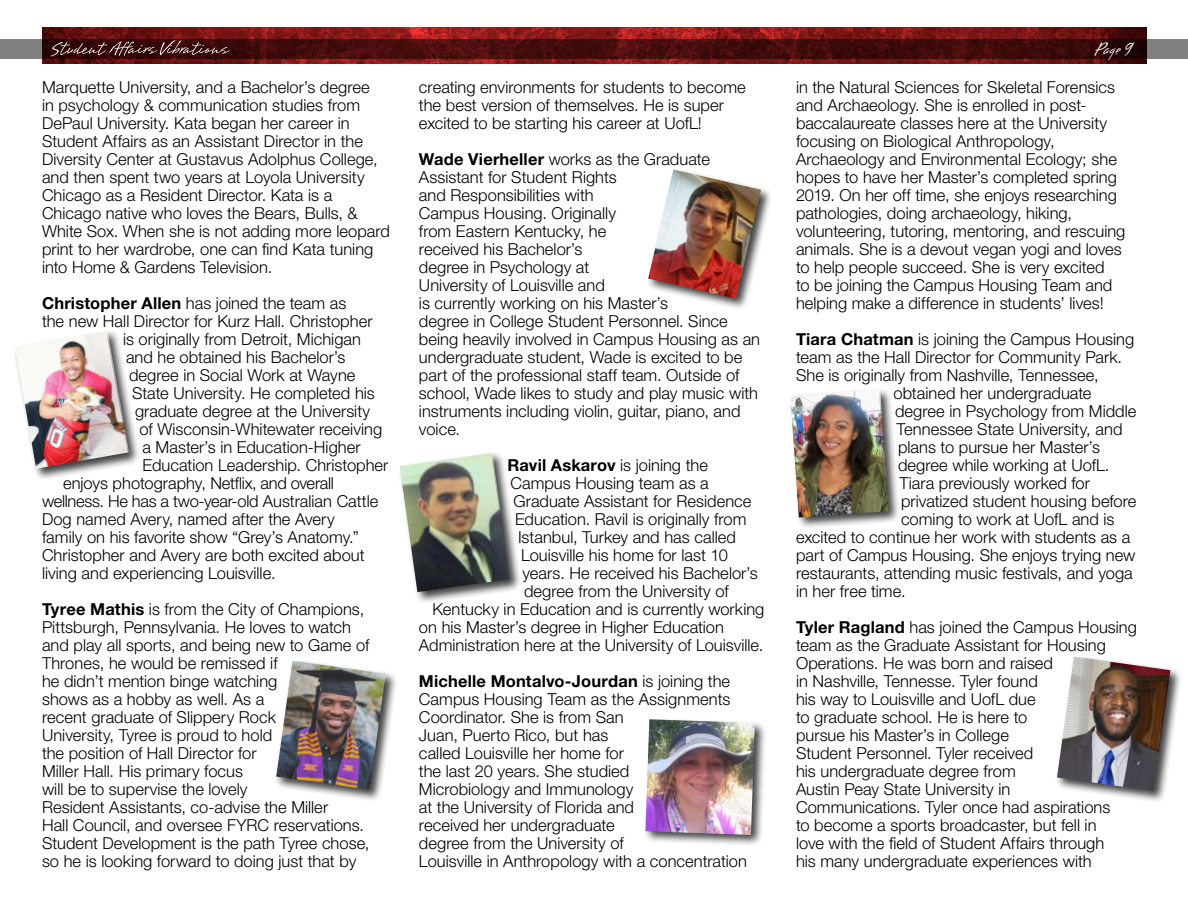
<style>
.page{position:relative;width:1188px;height:918px;background:#fff}
.page>*{position:absolute;margin:0;border:0;box-sizing:border-box;transform-origin:0 0}
.t1{font:22.5px "Brisa Alternates";color:#fff}
.p_body_text{font:300 16.5px/18px "Helvetica Neue LT Std";color:#000}
.p_body_text-2{font:700 16.5px "Helvetica Neue LT Std";letter-spacing:.01em;color:#000}
.s1{font-weight:700}
.s2{font-weight:300}
</style>
<div class="page">
<img style="left:42px;top:27px;width:1104px;height:36px">
<svg style="left:0;top:39px;width:1188px;height:20px;background:#461414"></svg>
<svg style="left:51px;top:40px;width:179px;height:16px;background:#512a2a"></svg>
<div style="left:13px;top:329px;width:127px;height:151px;background:#000;opacity:.75"></div>
<img style="left:15px;top:331px;width:114px;height:138px">
<div style="left:274px;top:658px;width:124px;height:143px;background:#000;opacity:.75"></div>
<img style="left:276px;top:661px;width:110px;height:129px">
<div style="left:646px;top:168px;width:127px;height:143px;background:#000;opacity:.75"></div>
<img style="left:648px;top:170px;width:113px;height:129px">
<div style="left:398px;top:451px;width:124px;height:153px;background:#000;opacity:.75"></div>
<img style="left:400px;top:453px;width:110px;height:139px">
<div style="left:643px;top:717px;width:124px;height:130px;background:#000;opacity:.75"></div>
<img style="left:645px;top:719px;width:110px;height:116px">
<div style="left:788px;top:387px;width:113px;height:143px;background:#000;opacity:.75"></div>
<img style="left:790px;top:390px;width:99px;height:128px">
<div style="left:1054px;top:654px;width:128px;height:149px;background:#000;opacity:.75"></div>
<img style="left:1057px;top:657px;width:113px;height:134px">
<p class="p_body_text" style="left:42px;top:78px;width:350px">Marquette University, and a Bachelor’s degree<br>in psychology &amp; communication studies from DePaul University. Kata began her career in Student Affairs as an Assistant Director in the Diversity Center at Gustavus Adolphus College, and then spent two years at Loyola University Chicago as a Resident Director. Kata is a Chicago native who loves the Bears, Bulls, &amp; White Sox. When she is not adding more leopard print to her wardrobe, one can find Kata tuning into Home &amp; Gardens Television.</p>
<p class="p_body_text" style="left:42px;top:294px;width:306px"><span class="s1">Christopher Allen</span> has joined the team as</p>
<p class="p_body_text" style="left:42px;top:312px;width:332px">the new Hall Director for Kurz Hall. Christopher</p>
<p class="p_body_text" style="left:123px;top:330px;width:240px">is originally from Detroit, Michigan</p>
<p class="p_body_text" style="left:126px;top:348px;width:221px">and he obtained his Bachelor’s</p>
<p class="p_body_text" style="left:129px;top:366px;width:228px">degree in Social Work at Wayne</p>
<p class="p_body_text" style="left:132px;top:384px;width:244px">State University. He completed his</p>
<p class="p_body_text" style="left:135px;top:402px;width:237px">graduate degree at the University</p>
<p class="p_body_text" style="left:140px;top:420px;width:244px">of Wisconsin-Whitewater receiving</p>
<p class="p_body_text" style="left:142px;top:438px;width:220px">a Master’s in Education-Higher</p>
<p class="p_body_text" style="left:142px;top:456px;width:248px">Education Leadership. Christopher</p>
<p class="p_body_text" style="left:63px;top:474px;width:272px">enjoys photography, Netflix, and overall</p>
<p class="p_body_text" style="left:42px;top:492px;width:338px">wellness. He has a two-year-old Australian Cattle</p>
<p class="p_body_text" style="left:42px;top:510px;width:294px">Dog named Avery, named after the Avery</p>
<p class="p_body_text" style="left:42px;top:528px;width:318px">family on his favorite show “Grey’s Anatomy.”</p>
<p class="p_body_text" style="left:42px;top:546px;width:324px">Christopher and Avery are both excited about</p>
<p class="p_body_text" style="left:42px;top:564px;width:235px">living and experiencing Louisville.</p>
<p class="p_body_text" style="left:42px;top:600px;width:329px"><span class="s1">Tyree Mathis</span> is from the City of Champions, Pittsburgh, Pennsylvania. He loves to watch and play all sports, and being new to Game of Thrones, he would be remissed if<br>he didn’t mention binge watching<br>shows as a hobby as well. As a<br>recent graduate of Slippery Rock<br>University, Tyree is proud to hold<br>the position of Hall Director for<br>Miller Hall. His primary focus<br>will be to supervise the lovely<br>Resident Assistants, co-advise the Miller<br>Hall Council, and oversee FYRC reservations.<br>Student Development is the path Tyree chose, so he is looking forward to doing just that by</p>
<p class="p_body_text" style="left:419px;top:78px;width:328px">creating environments for students to become the best version of themselves. He is super excited to be starting his career at UofL!</p>
<p class="p_body_text" style="left:419px;top:150px;width:343px"><span class="s1">Wade Vierheller</span> works as the Graduate Assistant for Student Rights<br>and Responsibilities with<br>Campus Housing. Originally<br>from Eastern Kentucky, he<br>received his Bachelor’s<br>degree in Psychology at<br>University of Louisville and<br>is currently working on his Master’s<br>degree in College Student Personnel. Since being heavily involved in Campus Housing as an undergraduate student, Wade is excited to be part of the professional staff team. Outside of school, Wade likes to study and play music with instruments including violin, guitar, piano, and voice.</p>
<p class="p_body_text-2" style="left:507px;top:455px;width:202px">Ravil Askarov <span class="s2">is joining the</span></p>
<p class="p_body_text" style="left:510px;top:474px;width:200px">Campus Housing team as a</p>
<p class="p_body_text" style="left:513px;top:492px;width:240px">Graduate Assistant for Residence</p>
<p class="p_body_text" style="left:515px;top:510px;width:233px">Education. Ravil is originally from</p>
<p class="p_body_text" style="left:518px;top:528px;width:220px">Istanbul, Turkey and has called</p>
<p class="p_body_text" style="left:521px;top:546px;width:208px">Louisville his home for last 10</p>
<p class="p_body_text" style="left:522px;top:564px;width:237px">years. He received his Bachelor’s</p>
<p class="p_body_text" style="left:524px;top:582px;width:206px">degree from the University of</p>
<p class="p_body_text" style="left:432px;top:600px;width:333px">Kentucky in Education and is currently working</p>
<p class="p_body_text" style="left:419px;top:618px;width:307px">on his Master’s degree in Higher Education</p>
<p class="p_body_text" style="left:419px;top:636px;width:346px">Administration here at the University of Louisville.</p>
<p class="p_body_text" style="left:419px;top:672px;width:329px"><span class="s1">Michelle Montalvo-Jourdan</span> is joining the Campus Housing Team as the Assignments Coordinator. She is from San<br>Juan, Puerto Rico, but has<br>called Louisville her home for<br>the last 20 years. She studied<br>Microbiology and Immunology<br>at the University of Florida and<br>received her undergraduate<br>degree from the University of<br>Louisville in Anthropology with a concentration</p>
<h1 class="t1" style="left:1095px;top:38px;width:40px">Page 9</h1>
<p class="p_body_text" style="left:796px;top:78px;width:331px">in the Natural Sciences for Skeletal Forensics and Archaeology. She is enrolled in post&shy;baccalaureate classes here at the University focusing on Biological Anthropology, Archaeology and Environmental Ecology; she hopes to have her Master’s completed spring 2019. On her off time, she enjoys researching pathologies, doing archaeology, hiking, volunteering, tutoring, mentoring, and rescuing animals. She is a devout vegan yogi and loves to help people succeed. She is very excited<br>to be joining the Campus Housing Team and helping make a difference in students’ lives!</p>
<p class="p_body_text" style="left:796px;top:330px;width:340px"><span class="s1">Tiara Chatman</span> is joining the Campus Housing</p>
<p class="p_body_text" style="left:796px;top:348px;width:328px">team as the Hall Director for Community Park.</p>
<p class="p_body_text" style="left:796px;top:366px;width:304px">She is originally from Nashville, Tennessee,</p>
<p class="p_body_text" style="left:894px;top:384px;width:200px">obtained her undergraduate</p>
<p class="p_body_text" style="left:895px;top:402px;width:243px">degree in Psychology from Middle</p>
<p class="p_body_text" style="left:897px;top:420px;width:227px">Tennessee State University, and</p>
<p class="p_body_text" style="left:898px;top:438px;width:204px">plans to pursue her Master’s</p>
<p class="p_body_text" style="left:898px;top:456px;width:213px">degree while working at UofL.</p>
<p class="p_body_text" style="left:900px;top:474px;width:192px">Tiara previously worked for</p>
<p class="p_body_text" style="left:901px;top:492px;width:237px">privatized student housing before</p>
<p class="p_body_text" style="left:901px;top:510px;width:215px">coming to work at UofL and is</p>
<p class="p_body_text" style="left:796px;top:528px;width:336px">excited to continue her work with students as a</p>
<p class="p_body_text" style="left:796px;top:546px;width:341px">part of Campus Housing. She enjoys trying new</p>
<p class="p_body_text" style="left:796px;top:564px;width:338px">restaurants, attending music festivals, and yoga</p>
<p class="p_body_text" style="left:796px;top:582px;width:111px">in her free time.</p>
<p class="p_body_text" style="left:796px;top:618px;width:343px"><span class="s1">Tyler Ragland</span> has joined the Campus Housing team as the Graduate Assistant for Housing Operations. He was born and raised<br>in Nashville, Tennesse. Tyler found<br>his way to Louisville and UofL due<br>to graduate school. He is here to<br>pursue his Master’s in College<br>Student Personnel. Tyler received<br>his undergraduate degree from<br>Austin Peay State University in Communications. Tyler once had aspirations<br>to become a sports broadcaster, but fell in<br>love with the field of Student Affairs through<br>his many undergraduate experiences with</p>
</div>
